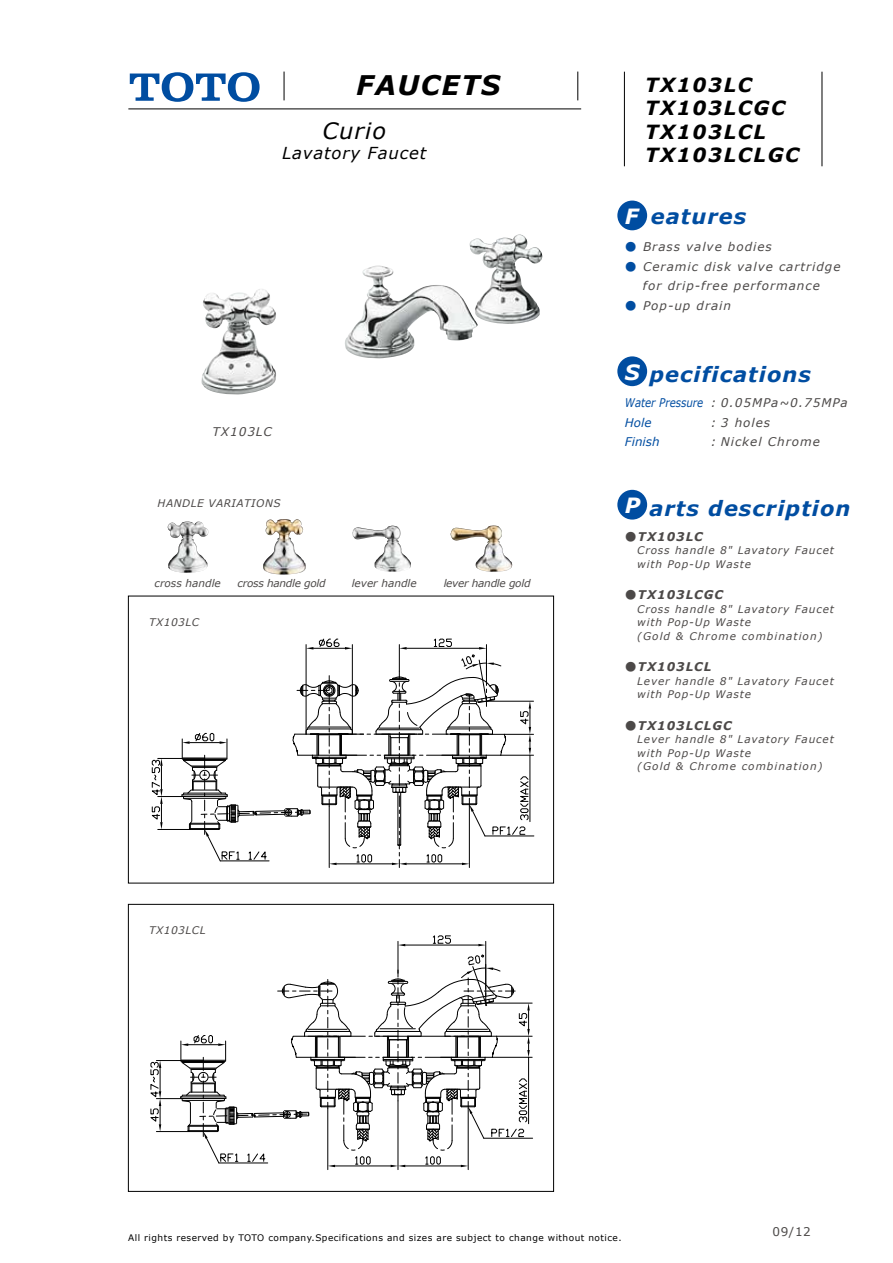
<style>
.page{position:relative;width:893px;height:1263px;background:#fff}
.page>*{position:absolute;margin:0;border:0;box-sizing:border-box;transform-origin:0 0}
.t1{font:italic 700 27px "Verdana";letter-spacing:.05em;color:#000}
.t2{font:italic 22.5px "Verdana";letter-spacing:.05em;color:#000}
.t3{font:italic 700 21px "Verdana";letter-spacing:.05em;color:#004da1}
.t4{font:italic 700 19.5px/23.4px "Verdana";letter-spacing:.08em;color:#000}
.t5{font:italic 16.5px "Verdana";letter-spacing:.05em;color:#000}
.t6{font:italic 12px/19.5px "Verdana";letter-spacing:.08em;color:#4c4948;text-align:center}
.t7{font:italic 700 12px "Verdana";letter-spacing:.08em;color:#4c4948}
.t8{font:italic 12px/19.5px "Verdana";color:#004da1;scale:.85 1}
.t9{font:12px "Verdana";color:#4c4948}
.t10{font:italic 10.5px/13.5px "Verdana";letter-spacing:.08em;color:#4c4948}
.t11{font:italic 10.5px "Verdana";letter-spacing:.05em;color:#4c4948}
.t12{font:italic 10.5px "Verdana";letter-spacing:-.025em;color:#4c4948}
.t13{font:italic 10.5px "Verdana";color:#4c4948}
.t14{font:9px "Verdana";letter-spacing:.05em;color:#000}
.s1{color:#fff}
.s2{font-family:"MS Gothic";font-style:normal;color:#004da1}
.s3{font-family:"MS Gothic";font-weight:400;font-style:normal}
</style>
<div class="page">
<img style="left:345px;top:235px;width:198px;height:124px">
<img style="left:167px;top:521px;width:41px;height:52px">
<img style="left:263px;top:519px;width:43px;height:56px">
<img style="left:450px;top:525px;width:62px;height:47px">
<img style="left:352px;top:526px;width:59px;height:46px">
<div style="left:128px;top:904px;width:426px;height:287px;border:1px solid #000"></div>
<div style="left:128px;top:596px;width:426px;height:287px;border:1px solid #000"></div>
<hr style="left:485px;top:836px;width:49px;height:1px;background:#000">
<svg style="left:151px;top:638px;width:382px;height:229px"></svg>
<hr style="left:497px;top:1036px;width:35px;height:1px;background:#000">
<hr style="left:492px;top:1057px;width:40px;height:1px;background:#000">
<hr style="left:327px;top:1108px;width:1px;height:61px;background:#000">
<hr style="left:398px;top:1101px;width:1px;height:68px;background:#000">
<hr style="left:468px;top:1108px;width:1px;height:61px;background:#000">
<hr style="left:486px;top:1003px;width:46px;height:1px;background:#000">
<hr style="left:398px;top:941px;width:1px;height:32px;background:#000">
<hr style="left:485px;top:941px;width:1px;height:62px;background:#000">
<hr style="left:405px;top:945px;width:73px;height:1px;background:#000">
<svg style="left:398px;top:944px;width:7px;height:2px"></svg>
<svg style="left:478px;top:944px;width:8px;height:2px"></svg>
<svg style="left:432px;top:935px;width:19px;height:9px"></svg>
<hr style="left:484px;top:1138px;width:49px;height:1px;background:#000">
<svg style="left:150px;top:953px;width:380px;height:214px"></svg>
<hr style="left:822px;top:72px;width:1px;height:94px;background:#000">
<hr style="left:624px;top:72px;width:1px;height:94px;background:#000">
<hr style="left:128px;top:109px;width:453px;height:1px;background:#000">
<svg style="left:284px;top:72px;width:1px;height:28px"></svg>
<svg style="left:578px;top:72px;width:1px;height:28px"></svg>
<svg style="left:130px;top:72px;width:130px;height:30px"></svg>
<div style="left:617px;top:356px;width:30px;height:30px;background:#004da1;border-radius:50%"></div>
<div style="left:617px;top:490px;width:30px;height:30px;background:#004da1;border-radius:50%"></div>
<div style="left:617px;top:201px;width:30px;height:29px;background:#004da1;border-radius:50%"></div>
<h1 class="t1" style="left:356px;top:68px;width:146px">FAUCETS</h1>
<h3 class="t4" style="left:645px;top:72px;width:156px">TX103LC<br>TX103LCGC<br>TX103LCL<br>TX103LCLGC</h3>
<h2 class="t2" style="left:322px;top:117px;width:65px">Curio</h2>
<h3 class="t5" style="left:282px;top:142px;width:146px">Lavatory Faucet</h3>
<h3 class="t3" style="left:625px;top:203px;width:123px"><span class="s1">F</span> eatures</h3>
<p class="t6" style="left:213px;top:422px;width:61px">TX103LC</p>
<p class="t11" style="left:158px;top:496px;width:124px">HANDLE VARIATIONS</p>
<p class="t13" style="left:155px;top:576px;width:68px">cross handle</p>
<p class="t11" style="left:149px;top:615px;width:52px">TX103LC</p>
<p class="t12" style="left:238px;top:576px;width:90px">cross handle gold</p>
<p class="t13" style="left:352px;top:576px;width:67px">lever handle</p>
<p class="t12" style="left:444px;top:576px;width:88px">lever handle gold</p>
<p class="t11" style="left:149px;top:923px;width:58px">TX103LCL</p>
<p class="t6" style="left:625px;top:237px;width:148px"><span class="s2">●</span> Brass valve bodies</p>
<p class="t6" style="left:625px;top:256px;width:217px"><span class="s2">●</span> Ceramic disk valve cartridge for drip-free performance</p>
<p class="t6" style="left:625px;top:295px;width:108px"><span class="s2">●</span> Pop-up drain</p>
<h3 class="t3" style="left:625px;top:361px;width:188px"><span class="s1">S</span> pecifications</h3>
<p class="t8" style="left:625px;top:393px;width:94px">Water Pressure<br>Hole<br>Finish</p>
<p class="t6" style="left:711px;top:393px;width:139px;text-align:left">: 0.05MPa~0.75MPa : 3 holes<br>: Nickel Chrome</p>
<h3 class="t3" style="left:625px;top:495px;width:227px"><span class="s1">P</span> arts description</h3>
<p class="t7" style="left:625px;top:529px;width:80px"><span class="s3">●</span>TX103LC</p>
<p class="t10" style="left:637px;top:543px;width:198px">Cross handle 8" Lavatory Faucet with Pop-Up Waste</p>
<p class="t7" style="left:625px;top:587px;width:100px"><span class="s3">●</span>TX103LCGC</p>
<p class="t10" style="left:637px;top:602px;width:198px">Cross handle 8" Lavatory Faucet with Pop-Up Waste<br>(Gold &amp; Chrome combination)</p>
<p class="t7" style="left:625px;top:659px;width:88px"><span class="s3">●</span>TX103LCL</p>
<p class="t10" style="left:637px;top:674px;width:198px">Lever handle 8" Lavatory Faucet with Pop-Up Waste</p>
<p class="t7" style="left:625px;top:718px;width:108px"><span class="s3">●</span>TX103LCLGC</p>
<p class="t10" style="left:637px;top:732px;width:198px">Lever handle 8" Lavatory Faucet with Pop-Up Waste<br>(Gold &amp; Chrome combination)</p>
<p class="t14" style="left:128px;top:1231px;width:495px">All rights reserved by TOTO company.Specifications and sizes are subject to change without notice.</p>
<p class="t9" style="left:772px;top:1224px;width:40px">09/12</p>
</div>
